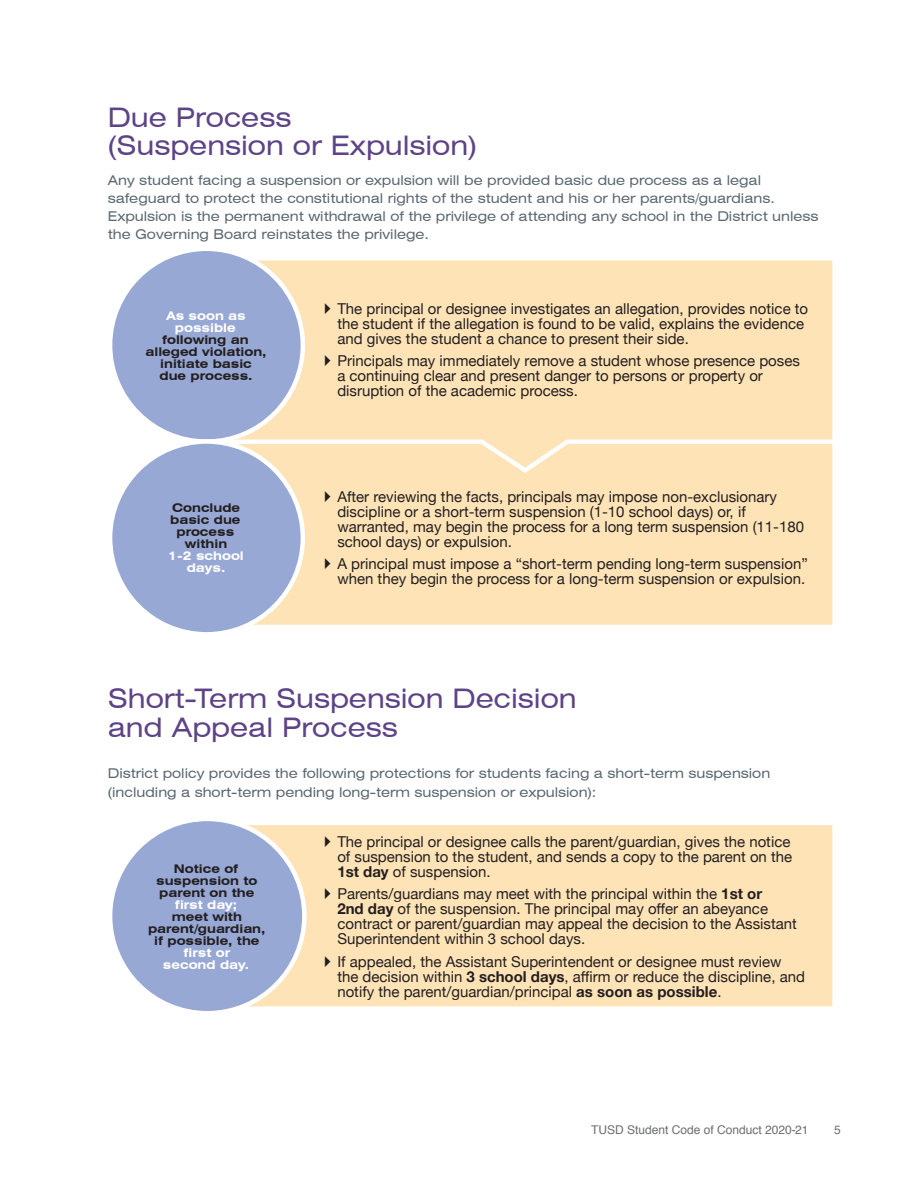
<style>
.page{position:relative;width:919px;height:1189px;background:#fff}
.page>*{position:absolute;margin:0;border:0;box-sizing:border-box;transform-origin:0 0}
.t1{font:expanded 27px/28.5px "Swiss 721 BT";color:#5d4387}
.t2{font:15px/15px "Helvetica Neue";color:#231f20}
.t3{font:expanded 13.5px/18px "Swiss 721 BT";color:#596670}
.t4{font:700 expanded 12px/12px "Swiss 721 BT";color:#231f20;text-align:center}
.t5{font:12px "Helvetica";color:#6c6d70}
.t6{font:700 expanded 12px/12px "Swiss 721 BT";color:#fff;text-align:center}
.s1{font-weight:700}
</style>
<div class="page">
<div style="left:224px;top:823px;width:611px;height:185px;background:#fee3b7"></div>
<div style="left:221px;top:820px;width:616px;height:191px;border:4px solid #fff"></div>
<div style="left:224px;top:441px;width:611px;height:186px;background:#fee3b7"></div>
<div style="left:221px;top:439px;width:616px;height:190px;border:4px solid #fff"></div>
<div style="left:229px;top:260px;width:608px;height:216px;background:#fee3b7"></div>
<div style="left:110px;top:249px;width:193px;height:192px;background:#97a8d5;border-radius:50%"></div>
<div style="left:110px;top:441px;width:193px;height:193px;background:#97a8d5;border-radius:50%"></div>
<div style="left:108px;top:439px;width:197px;height:197px;border:4px solid #fff;border-radius:50%"></div>
<div style="left:110px;top:819px;width:194px;height:194px;background:#97a8d5;border-radius:50%"></div>
<div style="left:108px;top:816px;width:199px;height:199px;border:4px solid #fff;border-radius:50%"></div>
<svg style="left:325px;top:302px;width:6px;height:11px"></svg>
<svg style="left:325px;top:355px;width:6px;height:11px"></svg>
<h1 class="t1" style="left:108px;top:103px;width:371px">Due Process<br>(Suspension or Expulsion)</h1>
<p class="t3" style="left:108px;top:171px;width:712px">Any student facing a suspension or expulsion will be provided basic due process as a legal safeguard to protect the constitutional rights of the student and his or her parents/guardians.<br>Expulsion is the permanent withdrawal of the privilege of attending any school in the District unless the Governing Board reinstates the privilege.</p>
<p class="t6" style="left:166px;top:309px;width:81px">As soon as possible</p>
<p class="t4" style="left:146px;top:333px;width:123px">following an alleged violation, initiate basic due process.</p>
<p class="t4" style="left:170px;top:502px;width:72px">Conclude basic due process within</p>
<p class="t6" style="left:168px;top:550px;width:77px">1-2 school days.</p>
<p class="t2" style="left:337px;top:301px;width:472px">The principal or designee investigates an allegation, provides notice to the student if the allegation is found to be valid, explains the evidence and gives the student a chance to present their side.</p>
<p class="t2" style="left:337px;top:354px;width:464px">Principals may immediately remove a student whose presence poses a continuing clear and present danger to persons or property or disruption of the academic process.</p>
<p class="t2" style="left:337px;top:490px;width:468px">After reviewing the facts, principals may impose non-exclusionary discipline or a short-term suspension (1-10 school days) or, if warranted, may begin the process for a long term suspension (11-180 school days) or expulsion.</p>
<p class="t2" style="left:337px;top:557px;width:472px">A principal must impose a “short-term pending long-term suspension” when they begin the process for a long-term suspension or expulsion.</p>
<h1 class="t1" style="left:108px;top:684px;width:470px">Short-Term Suspension Decision and Appeal Process</h1>
<p class="t3" style="left:108px;top:763px;width:664px;line-height:19.5px">District policy provides the following protections for students facing a short-term suspension (including a short-term pending long-term suspension or expulsion):</p>
<p class="t2" style="left:337px;top:835px;width:456px;text-align:justify">The principal or designee calls the parent/guardian, gives the notice of suspension to the student, and sends a copy to the parent on the <span class="s1">1st day</span> of suspension.</p>
<p class="t2" style="left:337px;top:887px;width:461px">Parents/guardians may meet with the principal within the <span class="s1">1st or<br>2nd day</span> of the suspension. The principal may offer an abeyance contract or parent/guardian may appeal the decision to the Assistant Superintendent within 3 school days.</p>
<p class="t2" style="left:337px;top:955px;width:469px">If appealed, the Assistant Superintendent or designee must review the decision within <span class="s1">3 school days</span>, affirm or reduce the discipline, and notify the parent/guardian/principal <span class="s1">as soon as possible</span>.</p>
<p class="t4" style="left:156px;top:862px;width:103px">Notice of suspension to parent on the</p>
<p class="t6" style="left:175px;top:898px;width:64px">first day;</p>
<p class="t4" style="left:148px;top:910px;width:119px">meet with parent/guardian, if possible, the</p>
<p class="t6" style="left:163px;top:946px;width:88px">first or second day.</p>
<p class="t5" style="left:588px;top:1122px;width:220px">TUSD Student Code of Conduct 2019-20</p>
<p class="t5" style="left:833px;top:1122px;width:8px">5</p>
<p class="t5" style="left:591px;top:1121px;width:219px">TUSD Student Code of Conduct 2020-21</p>
<p class="t5" style="left:834px;top:1121px;width:8px">5</p>
</div>
